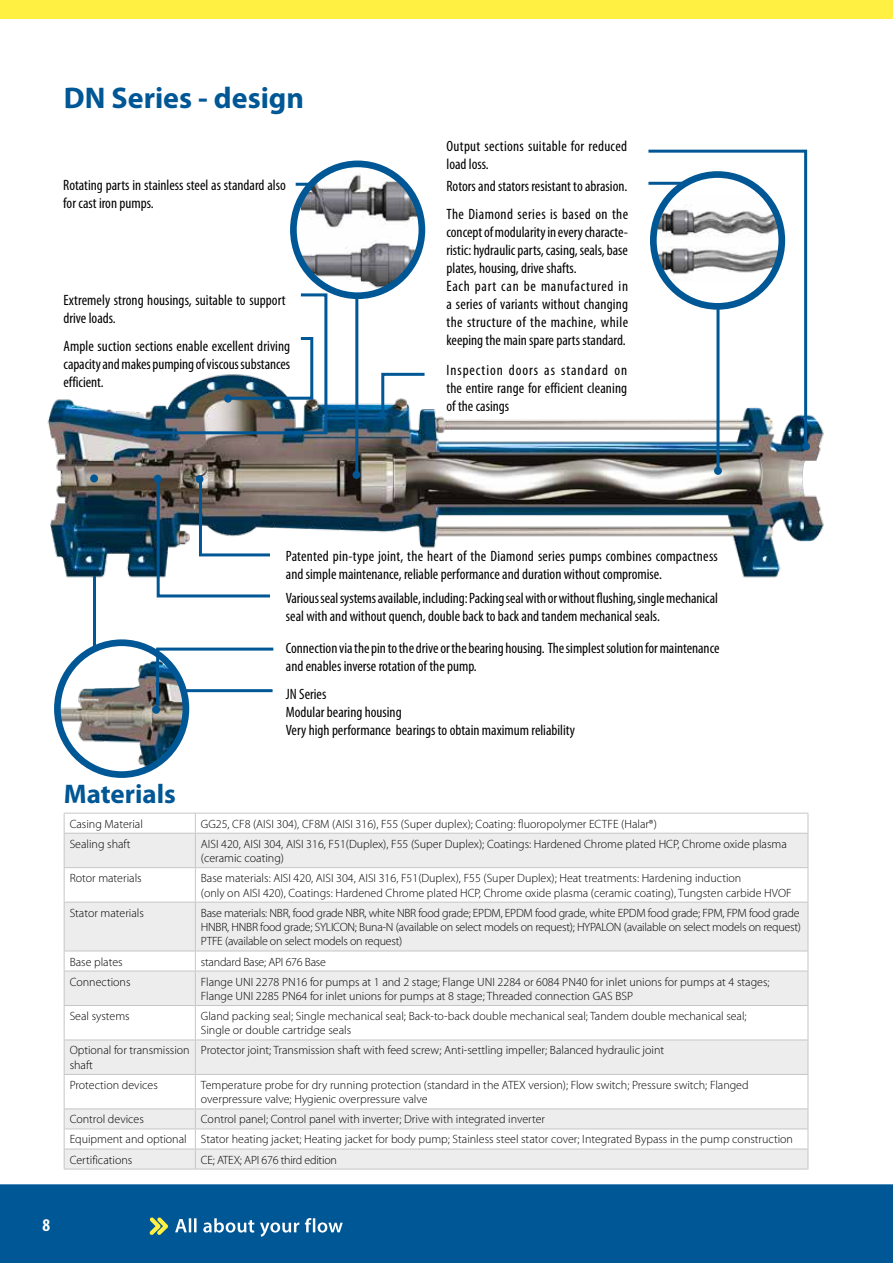
<style>
.page{position:relative;width:893px;height:1263px;background:#fff}
.page>*{position:absolute;margin:0;border:0;box-sizing:border-box;transform-origin:0 0}
.t1{font:700 30px "Myriad Pro";color:#005795}
.t2{font:700 27px "Myriad Pro";color:#005795}
.t3{font:700 condensed 18px "Myriad Pro";color:#fff}
.t4{font:condensed 15px/18px "Myriad Pro";color:#000}
.t5{font:condensed 15px/18px "Myriad Pro";letter-spacing:.02em;color:#000}
.t6{font:300 12px/14.4px "Myriad Pro";color:#000}
.t7{font:300 12px/14.4px "Myriad Pro";letter-spacing:-.02em;color:#000}
</style>
<div class="page">
<div style="left:0;top:1184px;width:893px;height:79px;background:#005795"></div>
<div style="left:0;top:0;width:893px;height:19px;background:#fff042"></div>
<svg style="left:149px;top:1217px;width:19px;height:18px"></svg>
<svg style="left:175px;top:1218px;width:168px;height:19px"></svg>
<img style="left:57px;top:647px;width:129px;height:127px">
<div style="left:54px;top:639px;width:135px;height:139px;border:7px solid #005795;border-radius:50%"></div>
<img style="left:47px;top:399px;width:777px;height:179px">
<svg style="left:645px;top:449px;width:76px;height:26px"></svg>
<div style="left:714px;top:467px;width:8px;height:8px;background:#005795;border-radius:50%"></div>
<div style="left:152px;top:706px;width:8px;height:8px;background:#005795;border-radius:50%"></div>
<svg style="left:645px;top:149px;width:164px;height:300px"></svg>
<div style="left:802px;top:442px;width:8px;height:8px;background:#005795;border-radius:50%"></div>
<svg style="left:380px;top:372px;width:48px;height:45px"></svg>
<div style="left:378px;top:411px;width:8px;height:8px;background:#005795;border-radius:50%"></div>
<svg style="left:92px;top:182px;width:268px;height:527px"></svg>
<svg style="left:653px;top:174px;width:129px;height:132px"></svg>
<img style="left:658px;top:194px;width:124px;height:87px">
<div style="left:650px;top:171px;width:135px;height:139px;border:7px solid #005795;border-radius:50%"></div>
<img style="left:301px;top:168px;width:121px;height:126px">
<div style="left:290px;top:161px;width:135px;height:138px;border:7px solid #005795;border-radius:50%"></div>
<svg style="left:65px;top:834px;width:743px;height:335px;fill:#ededed"></svg>
<hr style="left:64px;top:813px;width:131px;height:1px;background:#c6c6c6">
<svg style="left:64px;top:813px;width:1px;height:20px"></svg>
<hr style="left:195px;top:813px;width:613px;height:1px;background:#c6c6c6">
<svg style="left:195px;top:813px;width:1px;height:20px"></svg>
<svg style="left:808px;top:813px;width:1px;height:20px"></svg>
<hr style="left:64px;top:833px;width:131px;height:1px;background:#c6c6c6">
<hr style="left:64px;top:833px;width:1px;height:34px;background:#c6c6c6">
<hr style="left:195px;top:833px;width:613px;height:1px;background:#c6c6c6">
<hr style="left:195px;top:833px;width:1px;height:34px;background:#c6c6c6">
<hr style="left:808px;top:833px;width:1px;height:34px;background:#c6c6c6">
<hr style="left:64px;top:867px;width:131px;height:1px;background:#c6c6c6">
<hr style="left:64px;top:868px;width:1px;height:34px;background:#c6c6c6">
<hr style="left:195px;top:867px;width:613px;height:1px;background:#c6c6c6">
<hr style="left:195px;top:868px;width:1px;height:34px;background:#c6c6c6">
<hr style="left:808px;top:868px;width:1px;height:34px;background:#c6c6c6">
<hr style="left:64px;top:902px;width:131px;height:1px;background:#c6c6c6">
<hr style="left:64px;top:902px;width:1px;height:49px;background:#c6c6c6">
<hr style="left:195px;top:902px;width:613px;height:1px;background:#c6c6c6">
<hr style="left:195px;top:902px;width:1px;height:49px;background:#c6c6c6">
<hr style="left:808px;top:902px;width:1px;height:49px;background:#c6c6c6">
<hr style="left:64px;top:951px;width:131px;height:1px;background:#c6c6c6">
<svg style="left:64px;top:951px;width:1px;height:20px"></svg>
<hr style="left:195px;top:951px;width:613px;height:1px;background:#c6c6c6">
<svg style="left:195px;top:951px;width:1px;height:20px"></svg>
<svg style="left:808px;top:951px;width:1px;height:20px"></svg>
<hr style="left:64px;top:971px;width:131px;height:1px;background:#c6c6c6">
<hr style="left:64px;top:971px;width:1px;height:34px;background:#c6c6c6">
<hr style="left:195px;top:971px;width:613px;height:1px;background:#c6c6c6">
<hr style="left:195px;top:971px;width:1px;height:34px;background:#c6c6c6">
<hr style="left:808px;top:971px;width:1px;height:34px;background:#c6c6c6">
<hr style="left:64px;top:1005px;width:131px;height:1px;background:#c6c6c6">
<hr style="left:64px;top:1006px;width:1px;height:33px;background:#c6c6c6">
<hr style="left:195px;top:1005px;width:613px;height:1px;background:#c6c6c6">
<hr style="left:195px;top:1006px;width:1px;height:33px;background:#c6c6c6">
<hr style="left:808px;top:1006px;width:1px;height:33px;background:#c6c6c6">
<hr style="left:64px;top:1039px;width:131px;height:1px;background:#c6c6c6">
<hr style="left:64px;top:1040px;width:1px;height:34px;background:#c6c6c6">
<hr style="left:195px;top:1039px;width:613px;height:1px;background:#c6c6c6">
<hr style="left:195px;top:1040px;width:1px;height:34px;background:#c6c6c6">
<hr style="left:808px;top:1040px;width:1px;height:34px;background:#c6c6c6">
<hr style="left:64px;top:1074px;width:131px;height:1px;background:#c6c6c6">
<hr style="left:64px;top:1075px;width:1px;height:33px;background:#c6c6c6">
<hr style="left:195px;top:1074px;width:613px;height:1px;background:#c6c6c6">
<hr style="left:195px;top:1075px;width:1px;height:33px;background:#c6c6c6">
<hr style="left:808px;top:1075px;width:1px;height:33px;background:#c6c6c6">
<hr style="left:64px;top:1108px;width:131px;height:1px;background:#c6c6c6">
<hr style="left:195px;top:1108px;width:613px;height:1px;background:#c6c6c6">
<hr style="left:64px;top:1128px;width:131px;height:1px;background:#c6c6c6">
<hr style="left:195px;top:1128px;width:613px;height:1px;background:#c6c6c6">
<hr style="left:64px;top:1148px;width:131px;height:1px;background:#c6c6c6">
<svg style="left:64px;top:1109px;width:1px;height:60px"></svg>
<hr style="left:195px;top:1148px;width:613px;height:1px;background:#c6c6c6">
<svg style="left:195px;top:1109px;width:1px;height:60px"></svg>
<svg style="left:808px;top:1109px;width:1px;height:60px"></svg>
<hr style="left:64px;top:1169px;width:131px;height:1px;background:#c6c6c6">
<hr style="left:195px;top:1169px;width:613px;height:1px;background:#c6c6c6">
<h1 class="t1" style="left:64px;top:78px;width:242px">DN Series - design</h1>
<p class="t4" style="left:63px;top:176px;width:224px">Rotating parts in stainless steel as standard also for cast iron pumps.</p>
<p class="t4" style="left:63px;top:290px;width:224px">Extremely strong housings, suitable to support drive loads.</p>
<p class="t4" style="left:63px;top:337px;width:228px;text-align:justify">Ample suction sections enable excellent driving capacity and makes pumping of viscous substances efficient.</p>
<p class="t5" style="left:446px;top:137px;width:182px">Output sections suitable for reduced load loss.</p>
<p class="t4" style="left:446px;top:177px;width:182px">Rotors and stators resistant to abrasion.</p>
<p class="t4" style="left:446px;top:204px;width:183px">The Diamond series is based on the concept of modularity in every characte&shy;ristic: hydraulic parts, casing, seals, base plates, housing, drive shafts.<br>Each part can be manufactured in a series of variants without changing the structure of the machine, while keeping the main spare parts standard.</p>
<p class="t4" style="left:446px;top:361px;width:182px;text-align:justify">Inspection doors as standard on the entire range for efficient cleaning of the casings</p>
<p class="t4" style="left:286px;top:547px;width:433px">Patented pin-type joint, the heart of the Diamond series pumps combines compactness and simple maintenance, reliable performance and duration without compromise.</p>
<p class="t4" style="left:286px;top:589px;width:434px">Various seal systems available, including: Packing seal with or without flushing, single mechanical seal with and without quench, double back to back and tandem mechanical seals.</p>
<p class="t4" style="left:286px;top:638px;width:435px">Connection via the pin to the drive or the bearing housing. The simplest solution for maintenance and enables inverse rotation of the pump.</p>
<h2 class="t2" style="left:64px;top:776px;width:114px">Materials</h2>
<p class="t4" style="left:286px;top:685px;width:291px">JN Series<br>Modular bearing housing<br>Very high performance bearings to obtain maximum reliability</p>
<p class="t6" style="left:70px;top:816px;width:75px">Casing Material</p>
<p class="t6" style="left:201px;top:816px;width:457px">GG25, CF8 (AISI 304), CF8M (AISI 316), F55 (Super duplex); Coating: fluoropolymer ECTFE (Halar®)</p>
<p class="t6" style="left:70px;top:836px;width:62px">Sealing shaft</p>
<p class="t6" style="left:201px;top:836px;width:587px">AISI 420, AISI 304, AISI 316, F51(Duplex), F55 (Super Duplex); Coatings: Hardened Chrome plated HCP, Chrome oxide plasma (ceramic coating)</p>
<p class="t6" style="left:70px;top:871px;width:74px">Rotor materials</p>
<p class="t6" style="left:201px;top:871px;width:592px">Base materials: AISI 420, AISI 304, AISI 316, F51(Duplex), F55 (Super Duplex); Heat treatments: Hardening induction<br>(only on AISI 420), Coatings: Hardened Chrome plated HCP, Chrome oxide plasma (ceramic coating), Tungsten carbide HVOF</p>
<p class="t6" style="left:70px;top:905px;width:76px">Stator materials</p>
<p class="t7" style="left:201px;top:905px;width:602px">Base materials: NBR, food grade NBR, white NBR food grade; EPDM, EPDM food grade, white EPDM food grade; FPM, FPM food grade<br>HNBR, HNBR food grade; SYLICON; Buna-N (available on select models on request); HYPALON (available on select models on request)<br>PTFE (available on select models on request)</p>
<p class="t6" style="left:70px;top:954px;width:54px">Base plates</p>
<p class="t7" style="left:201px;top:954px;width:127px">standard Base; API 676 Base</p>
<p class="t6" style="left:70px;top:974px;width:62px">Connections</p>
<p class="t6" style="left:201px;top:974px;width:570px">Flange UNI 2278 PN16 for pumps at 1 and 2 stage; Flange UNI 2284 or 6084 PN40 for inlet unions for pumps at 4 stages;<br>Flange UNI 2285 PN64 for inlet unions for pumps at 8 stage; Threaded connection GAS BSP</p>
<p class="t6" style="left:70px;top:1009px;width:62px">Seal systems</p>
<p class="t6" style="left:201px;top:1009px;width:547px">Gland packing seal; Single mechanical seal; Back-to-back double mechanical seal; Tandem double mechanical seal;<br>Single or double cartridge seals</p>
<p class="t6" style="left:70px;top:1043px;width:122px">Optional for transmission shaft</p>
<p class="t6" style="left:201px;top:1043px;width:465px">Protector joint; Transmission shaft with feed screw; Anti-settling impeller; Balanced hydraulic joint</p>
<p class="t6" style="left:70px;top:1077px;width:90px">Protection devices</p>
<p class="t6" style="left:201px;top:1077px;width:549px">Temperature probe for dry running protection (standard in the ATEX version); Flow switch; Pressure switch; Flanged overpressure valve; Hygienic overpressure valve</p>
<p class="t6" style="left:70px;top:1112px;width:76px">Control devices</p>
<p class="t6" style="left:70px;top:1109px;width:725px;line-height:20.1px;text-indent:131px">Control panel; Control panel with inverter; Drive with integrated inverter<br>Equipment and optional Stator heating jacket; Heating jacket for body pump; Stainless steel stator cover; Integrated Bypass in the pump construction<br>Certifications</p>
<p class="t7" style="left:201px;top:1152px;width:138px">CE; ATEX; API 676 third edition</p>
<h3 class="t3" style="left:43px;top:1214px;width:9px">8</h3>
</div>
